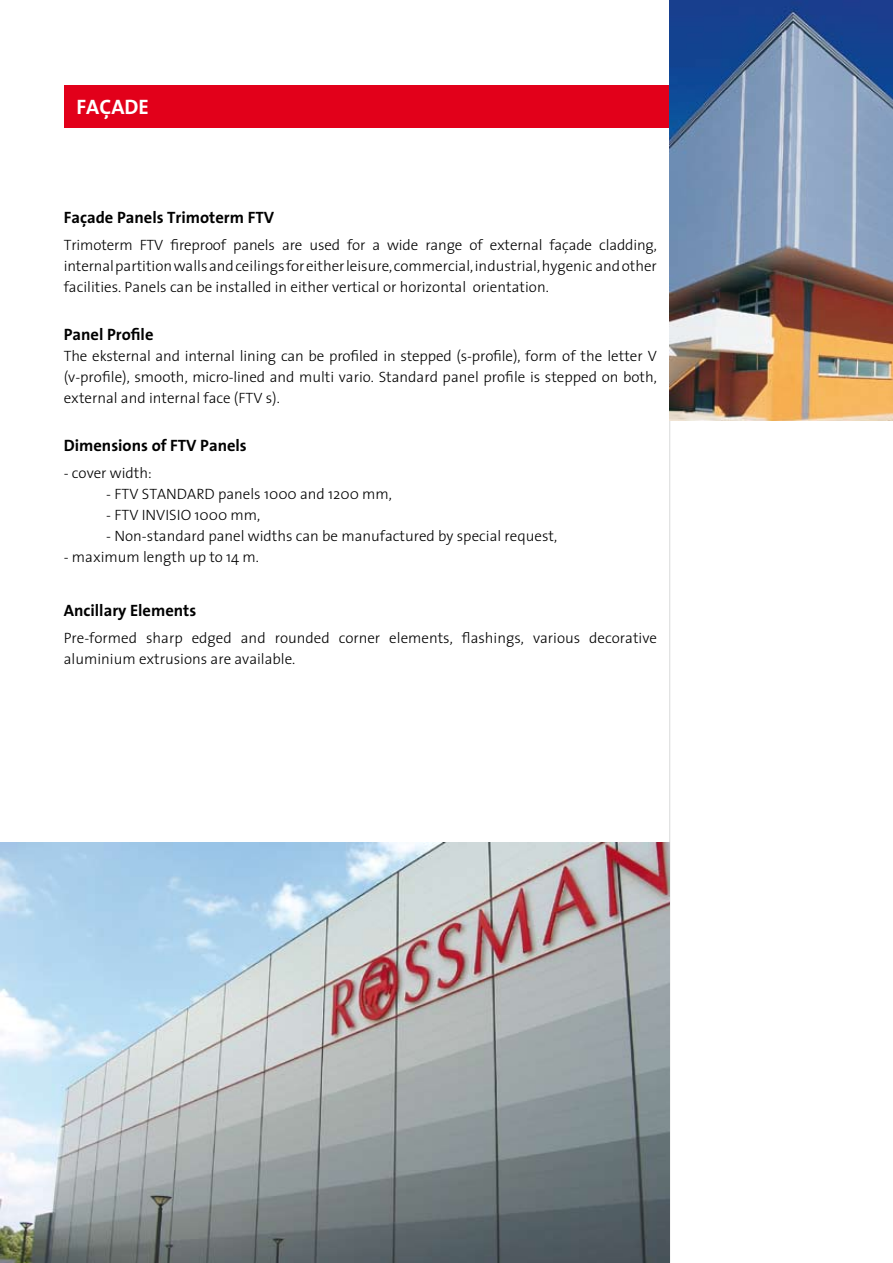
<style>
.page{position:relative;width:893px;height:1263px;background:#fff}
.page>*{position:absolute;margin:0;border:0;box-sizing:border-box;transform-origin:0 0}
.t1{font:700 21px "Sans Bd";color:#fff}
.t2{font:700 16.5px "Sans Bd";color:#000}
.t3{font:300 15px/21px "Sans Lt";color:#000;text-align:justify}
</style>
<div class="page">
<hr style="left:669px;top:0;width:1px;height:1263px;background:#d9dadb">
<img style="left:0;top:842px;width:670px;height:421px">
<div style="left:64px;top:85px;width:606px;height:43px;background:#e2001a"></div>
<img style="left:670px;top:0;width:223px;height:421px">
<h1 class="t1" style="left:77px;top:95px;width:74px">FAÇADE</h1>
<p class="t2" style="left:64px;top:208px;width:212px">Façade Panels Trimoterm FTV</p>
<p class="t3" style="left:64px;top:235px;width:595px">Trimoterm FTV fireproof panels are used for a wide range of external façade cladding, internal partition walls and ceilings for either leisure, commercial, industrial, hygenic and other facilities. Panels can be installed in either vertical or horizontal orientation.</p>
<p class="t2" style="left:64px;top:325px;width:91px">Panel Profile</p>
<p class="t3" style="left:64px;top:346px;width:595px">The eksternal and internal lining can be profiled in stepped (s-profile), form of the letter V (v-profile), smooth, micro-lined and multi vario. Standard panel profile is stepped on both, external and internal face (FTV s).</p>
<p class="t2" style="left:64px;top:436px;width:185px">Dimensions of FTV Panels</p>
<p class="t3" style="left:64px;top:463px;width:90px">- cover width:</p>
<p class="t3" style="left:106px;top:484px;width:287px">- FTV STANDARD panels 1000 and 1200 mm,</p>
<p class="t3" style="left:106px;top:505px;width:156px">- FTV INVISIO 1000 mm,</p>
<p class="t3" style="left:106px;top:526px;width:452px">- Non-standard panel widths can be manufactured by special request,</p>
<p class="t3" style="left:64px;top:547px;width:197px">- maximum length up to 14 m.</p>
<p class="t2" style="left:64px;top:601px;width:134px">Ancillary Elements</p>
<p class="t3" style="left:64px;top:628px;width:595px">Pre-formed sharp edged and rounded corner elements, flashings, various decorative aluminium extrusions are available.</p>
</div>
